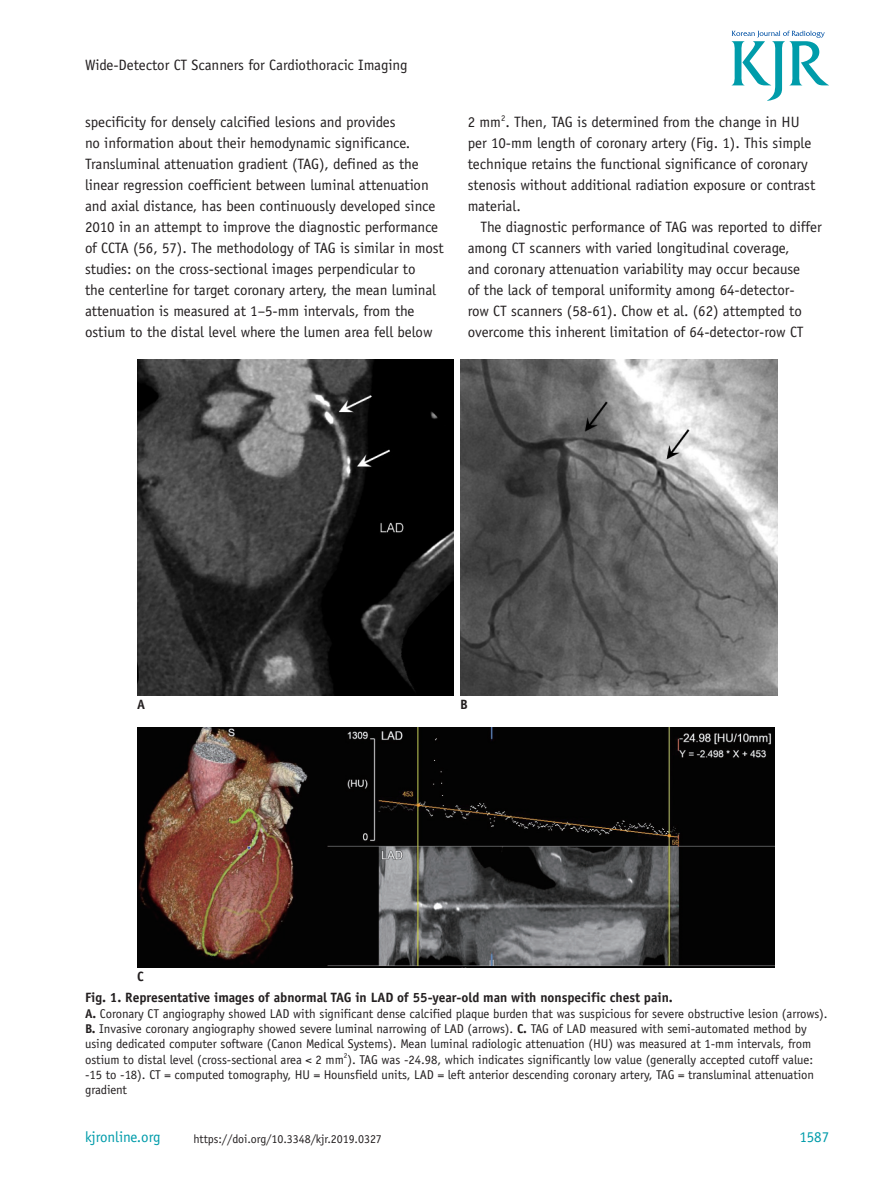
<style>
.page{position:relative;width:893px;height:1191px;background:#fff}
.page>*{position:absolute;margin:0;border:0;box-sizing:border-box;transform-origin:0 0}
.t1{font:15px/21px "Officina Sans Std";letter-spacing:-.005em;color:#231f20}
.t2{font:15px "Officina Sans Std";letter-spacing:-.005em;color:#009caa}
.t3{font:700 13.5px "Officina Sans Std";letter-spacing:-.005em;color:#231f20}
.t4{font:12.75px/15.3px "Officina Sans Std";letter-spacing:-.005em;color:#231f20}
.t5{font:12px "Officina Sans Std";letter-spacing:-.005em;color:#231f20}
.s1{font-weight:700}
</style>
<div class="page">
<svg style="left:732px;top:31px;width:97px;height:70px"></svg>
<img style="left:137px;top:359px;width:317px;height:336px">
<img style="left:460px;top:359px;width:317px;height:336px">
<img style="left:137px;top:727px;width:638px;height:240px">
<p class="t1" style="left:85px;top:54px;width:324px">Wide-Detector CT Scanners for Cardiothoracic Imaging</p>
<p class="t1" style="left:85px;top:112px;width:360px">specificity for densely calcified lesions and provides<br>no information about their hemodynamic significance.<br>Transluminal attenuation gradient (TAG), defined as the linear regression coefficient between luminal attenuation and axial distance, has been continuously developed since 2010 in an attempt to improve the diagnostic performance of CCTA (56, 57). The methodology of TAG is similar in most studies: on the cross-sectional images perpendicular to<br>the centerline for target coronary artery, the mean luminal attenuation is measured at 1–5-mm intervals, from the ostium to the distal level where the lumen area fell below</p>
<p class="t1" style="left:468px;top:112px;width:349px">2 mm<sup>2</sup>. Then, TAG is determined from the change in HU per 10-mm length of coronary artery (Fig. 1). This simple technique retains the functional significance of coronary stenosis without additional radiation exposure or contrast material.</p>
<p class="t1" style="left:468px;top:217px;width:356px;text-indent:13px">The diagnostic performance of TAG was reported to differ among CT scanners with varied longitudinal coverage,<br>and coronary attenuation variability may occur because<br>of the lack of temporal uniformity among 64-detector-<br>row CT scanners (58-61). Chow et al. (62) attempted to overcome this inherent limitation of 64-detector-row CT</p>
<p class="t3" style="left:137px;top:696px;width:10px">A</p>
<p class="t3" style="left:137px;top:968px;width:8px">C</p>
<p class="t3" style="left:460px;top:696px;width:9px">B</p>
<p class="t3" style="left:85px;top:989px;width:589px">Fig. 1. Representative images of abnormal TAG in LAD of 55-year-old man with nonspecific chest pain.</p>
<p class="t4" style="left:85px;top:1006px;width:744px"><span class="s1">A.</span> Coronary CT angiography showed LAD with significant dense calcified plaque burden that was suspicious for severe obstructive lesion (arrows).<br><span class="s1">B.</span> Invasive coronary angiography showed severe luminal narrowing of LAD (arrows). <span class="s1">C.</span> TAG of LAD measured with semi-automated method by using dedicated computer software (Canon Medical Systems). Mean luminal radiologic attenuation (HU) was measured at 1-mm intervals, from ostium to distal level (cross-sectional area &lt; 2 mm<sup>2</sup>). TAG was -24.98, which indicates significantly low value (generally accepted cutoff value: -15 to -18). CT = computed tomography, HU = Hounsfield units, LAD = left anterior descending coronary artery, TAG = transluminal attenuation gradient</p>
<p class="t2" style="left:85px;top:1128px;width:77px">kjronline.org</p>
<p class="t5" style="left:194px;top:1132px;width:190px">https://doi.org/10.3348/kjr.2019.0327</p>
<p class="t2" style="left:799px;top:1128px;width:31px">1587</p>
</div>
